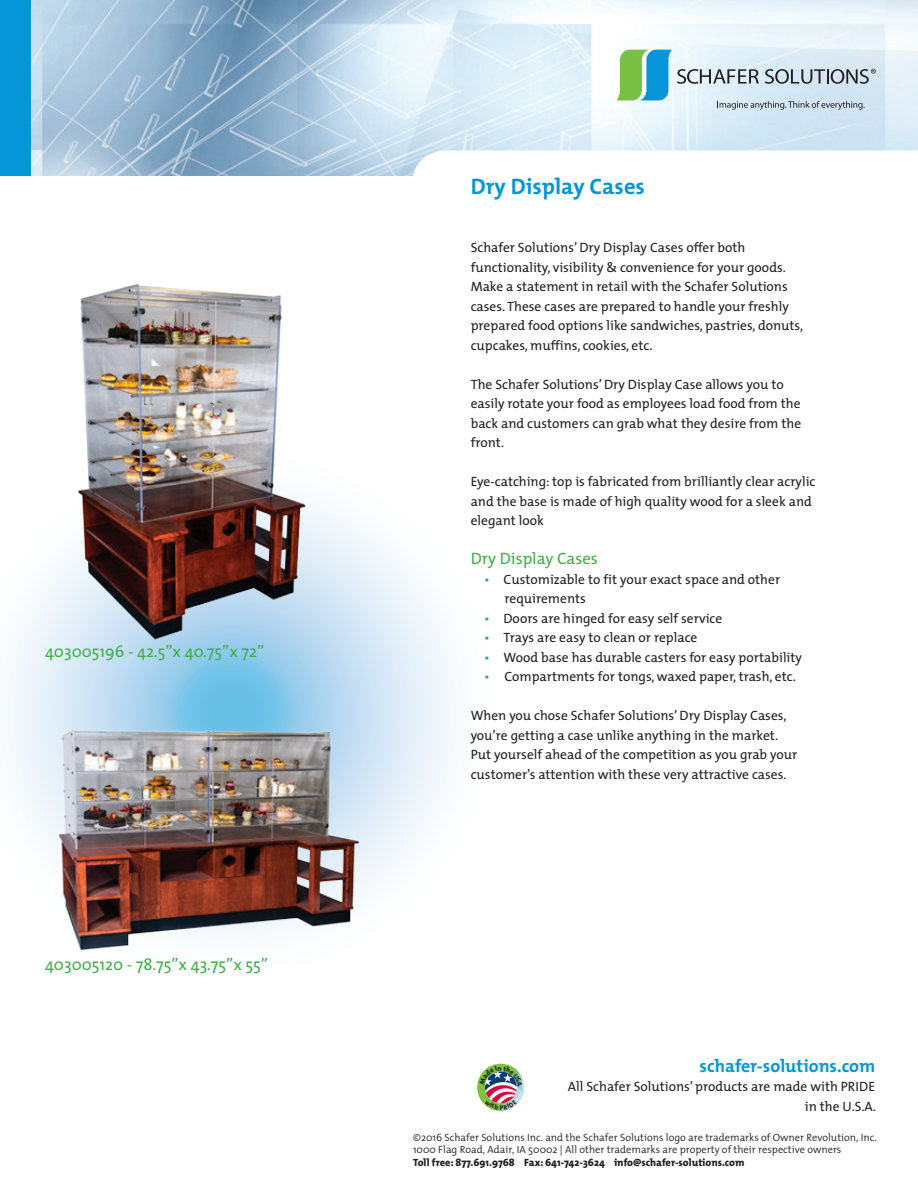
<style>
.page{position:relative;width:918px;height:1188px;background:#fff}
.page>*{position:absolute;margin:0;border:0;box-sizing:border-box;transform-origin:0 0}
.t1{font:700 22.5px "The Mix";color:#0696d7}
.t2{font:700 18px "The Mix";color:#0696d7}
.t3{font:16.5px "The Mix";color:#40ae49}
.t4{font:13.5px/19.5px "The Mix";color:#231f20}
.t5{font:300 10.5px/12.6px "The Mix";color:#231f20}
.t6{font:800 10.5px "The Mix";color:#231f20}
.s1{color:#40ae49}
</style>
<div class="page">
<svg style="left:9px;top:506px;width:445px;height:386px"></svg>
<img style="left:30px;top:0;width:888px;height:176px">
<svg style="left:616px;top:50px;width:260px;height:60px;background:#b9d4d8"></svg>
<div style="left:0;top:0;width:30px;height:176px;background:#0696d7"></div>
<img style="left:45px;top:720px;width:318px;height:231px">
<img style="left:45px;top:284px;width:268px;height:357px">
<svg style="left:412px;top:151px;width:506px;height:25px"></svg>
<svg style="left:477px;top:1064px;width:47px;height:47px"></svg>
<p class="t3" style="left:45px;top:638px;width:221px">403005196 - 42.5”x 40.75”x 72”</p>
<p class="t3" style="left:45px;top:951px;width:225px">403005120 - 78.75”x 43.75”x 55”</p>
<h1 class="t1" style="left:471px;top:172px;width:176px">Dry Display Cases</h1>
<p class="t4" style="left:471px;top:237px;width:334px">Schafer Solutions’ Dry Display Cases offer both functionality, visibility &amp; convenience for your goods.<br>Make a statement in retail with the Schafer Solutions cases. These cases are prepared to handle your freshly prepared food options like sandwiches, pastries, donuts, cupcakes, muffins, cookies, etc.</p>
<p class="t4" style="left:471px;top:374px;width:332px">The Schafer Solutions’ Dry Display Case allows you to easily rotate your food as employees load food from the back and customers can grab what they desire from the front.</p>
<p class="t4" style="left:471px;top:471px;width:346px">Eye-catching: top is fabricated from brilliantly clear acrylic and the base is made of high quality wood for a sleek and elegant look</p>
<p class="t3" style="left:471px;top:545px;width:129px">Dry Display Cases</p>
<p class="t4" style="left:504px;top:569px;width:277px;text-indent:-20px"><span class="s1">•</span> Customizable to fit your exact space and other requirements</p>
<p class="t4" style="left:484px;top:608px;width:240px"><span class="s1">•</span> Doors are hinged for easy self service</p>
<p class="t4" style="left:484px;top:627px;width:215px"><span class="s1">•</span> Trays are easy to clean or replace</p>
<p class="t4" style="left:484px;top:647px;width:319px"><span class="s1">•</span> Wood base has durable casters for easy portability</p>
<p class="t4" style="left:484px;top:666px;width:313px"><span class="s1">•</span> Compartments for tongs, waxed paper, trash, etc.</p>
<p class="t4" style="left:471px;top:705px;width:328px">When you chose Schafer Solutions’ Dry Display Cases, you’re getting a case unlike anything in the market.<br>Put yourself ahead of the competition as you grab your customer’s attention with these very attractive cases.</p>
<h2 class="t2" style="left:700px;top:1054px;width:177px">schafer-solutions.com</h2>
<p class="t4" style="left:568px;top:1077px;width:309px;text-align:right">All Schafer Solutions’ products are made with PRIDE in the U.S.A.</p>
<p class="t5" style="left:413px;top:1130px;width:465px">©2016 Schafer Solutions Inc. and the Schafer Solutions logo are trademarks of Owner Revolution, Inc.<br>1000 Flag Road, Adair, IA 50002 | All other trademarks are property of their respective owners</p>
<p class="t6" style="left:413px;top:1156px;width:333px">Toll free: 877.691.9768 Fax: 641-742-3624 info@schafer-solutions.com</p>
</div>
